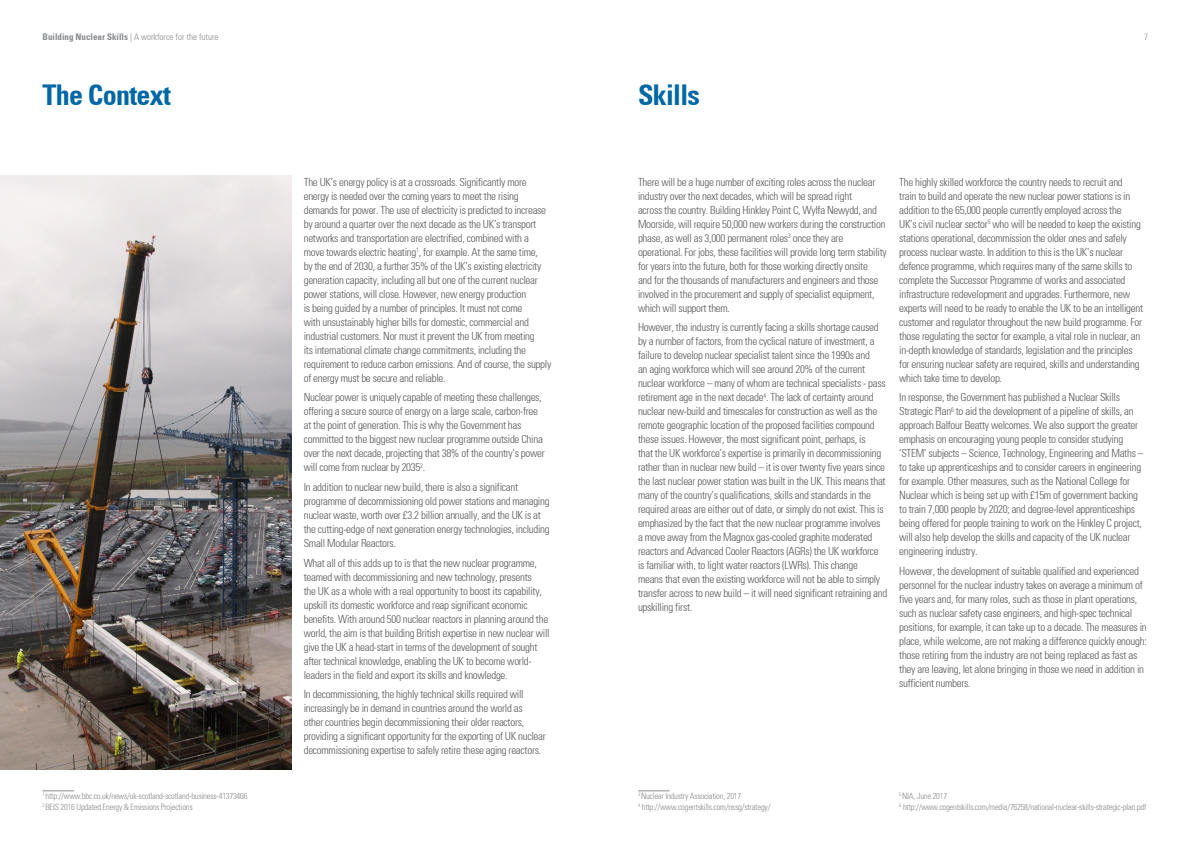
<style>
.page{position:relative;width:1191px;height:842px;background:#fff}
.page>*{position:absolute;margin:0;border:0;box-sizing:border-box;transform-origin:0 0}
.Page_title{font:700 condensed 28px "Univers";letter-spacing:-.025em;color:#0067a5}
.Body_text{font:300 condensed 11px/14px "Univers";letter-spacing:-.025em;color:#57585a}
.t1{font:300 condensed 9px "Univers";color:#87898c}
.Body_text-2{font:300 condensed 8.5px "Univers";letter-spacing:-.025em;color:#87898c}
.s1{font-weight:700}
</style>
<div class="page">
<hr style="left:43px;top:791px;width:31px;height:1px;background:#87898c">
<hr style="left:638px;top:791px;width:31px;height:1px;background:#87898c">
<img style="left:0;top:175px;width:292px;height:594px">
<p class="t1" style="left:43px;top:31px;width:177px"><span class="s1">Building Nuclear Skills</span> | A workforce for the future</p>
<p class="t1" style="left:1144px;top:31px;width:5px">7</p>
<p class="Page_title" style="left:43px;top:78px;width:130px">The Context</p>
<p class="Page_title" style="left:638px;top:78px;width:63px">Skills</p>
<p class="Body_text-2" style="left:43px;top:791px;width:206px"><sup>1</sup> http://www.bbc.co.uk/news/uk-scotland-scotland-business-41373466</p>
<p class="Body_text-2" style="left:43px;top:802px;width:152px"><sup>2</sup> BEIS 2016 Updated Energy &amp; Emissions Projections</p>
<p class="Body_text" style="left:304px;top:175px;width:249px">The UK’s energy policy is at a crossroads. Significantly more energy is needed over the coming years to meet the rising demands for power. The use of electricity is predicted to increase by around a quarter over the next decade as the UK’s transport networks and transportation are electrified, combined with a move towards electric heating<sup>1</sup>, for example. At the same time,<br>by the end of 2030, a further 35% of the UK’s existing electricity generation capacity, including all but one of the current nuclear power stations, will close. However, new energy production<br>is being guided by a number of principles. It must not come<br>with unsustainably higher bills for domestic, commercial and industrial customers. Nor must it prevent the UK from meeting<br>its international climate change commitments, including the requirement to reduce carbon emissions. And of course, the supply of energy must be secure and reliable.</p>
<p class="Body_text" style="left:304px;top:390px;width:243px">Nuclear power is uniquely capable of meeting these challenges, offering a secure source of energy on a large scale, carbon-free at the point of generation. This is why the Government has committed to the biggest new nuclear programme outside China over the next decade, projecting that 38% of the country’s power will come from nuclear by 2035<sup>2</sup>.</p>
<p class="Body_text" style="left:304px;top:480px;width:247px">In addition to nuclear new build, there is also a significant programme of decommissioning old power stations and managing nuclear waste, worth over £3.2 billion annually, and the UK is at the cutting-edge of next generation energy technologies, including Small Modular Reactors.</p>
<p class="Body_text" style="left:304px;top:556px;width:247px">What all of this adds up to is that the new nuclear programme, teamed with decommissioning and new technology, presents<br>the UK as a whole with a real opportunity to boost its capability, upskill its domestic workforce and reap significant economic benefits. With around 500 nuclear reactors in planning around the world, the aim is that building British expertise in new nuclear will give the UK a head-start in terms of the development of sought after technical knowledge, enabling the UK to become world&shy;leaders in the field and export its skills and knowledge.</p>
<p class="Body_text" style="left:304px;top:687px;width:244px">In decommissioning, the highly technical skills required will increasingly be in demand in countries around the world as<br>other countries begin decommissioning their older reactors, providing a significant opportunity for the exporting of UK nuclear decommissioning expertise to safely retire these aging reactors.</p>
<p class="Body_text" style="left:638px;top:175px;width:250px">There will be a huge number of exciting roles across the nuclear industry over the next decades, which will be spread right<br>across the country. Building Hinkley Point C, Wylfa Newydd, and Moorside, will require 50,000 new workers during the construction phase, as well as 3,000 permanent roles<sup>3</sup> once they are operational. For jobs, these facilities will provide long term stability for years into the future, both for those working directly onsite<br>and for the thousands of manufacturers and engineers and those involved in the procurement and supply of specialist equipment, which will support them.</p>
<p class="Body_text" style="left:638px;top:320px;width:251px">However, the industry is currently facing a skills shortage caused by a number of factors, from the cyclical nature of investment, a failure to develop nuclear specialist talent since the 1990s and<br>an aging workforce which will see around 20% of the current nuclear workforce – many of whom are technical specialists - pass retirement age in the next decade<sup>4</sup>. The lack of certainty around nuclear new-build and timescales for construction as well as the remote geographic location of the proposed facilities compound these issues. However, the most significant point, perhaps, is<br>that the UK workforce’s expertise is primarily in decommissioning rather than in nuclear new build – it is over twenty five years since the last nuclear power station was built in the UK. This means that many of the country’s qualifications, skills and standards in the required areas are either out of date, or simply do not exist. This is emphasized by the fact that the new nuclear programme involves a move away from the Magnox gas-cooled graphite moderated reactors and Advanced Cooler Reactors (AGRs) the UK workforce is familiar with, to light water reactors (LWRs). This change<br>means that even the existing workforce will not be able to simply transfer across to new build – it will need significant retraining and upskilling first.</p>
<p class="Body_text" style="left:899px;top:175px;width:245px">The highly skilled workforce the country needs to recruit and<br>train to build and operate the new nuclear power stations is in addition to the 65,000 people currently employed across the<br>UK’s civil nuclear sector<sup>5</sup> who will be needed to keep the existing stations operational, decommission the older ones and safely process nuclear waste. In addition to this is the UK’s nuclear defence programme, which requires many of the same skills to complete the Successor Programme of works and associated infrastructure redevelopment and upgrades. Furthermore, new experts will need to be ready to enable the UK to be an intelligent customer and regulator throughout the new build programme. For those regulating the sector for example, a vital role in nuclear, an in-depth knowledge of standards, legislation and the principles for ensuring nuclear safety are required, skills and understanding which take time to develop.</p>
<p class="Body_text" style="left:899px;top:390px;width:246px">In response, the Government has published a Nuclear Skills Strategic Plan<sup>6</sup> to aid the development of a pipeline of skills, an approach Balfour Beatty welcomes. We also support the greater emphasis on encouraging young people to consider studying ‘STEM’ subjects – Science, Technology, Engineering and Maths – to take up apprenticeships and to consider careers in engineering for example. Other measures, such as the National College for Nuclear which is being set up with £15m of government backing to train 7,000 people by 2020; and degree-level apprenticeships being offered for people training to work on the Hinkley C project, will also help develop the skills and capacity of the UK nuclear engineering industry.</p>
<p class="Body_text" style="left:899px;top:564px;width:249px">However, the development of suitable qualified and experienced personnel for the nuclear industry takes on average a minimum of five years and, for many roles, such as those in plant operations, such as nuclear safety case engineers, and high-spec technical positions, for example, it can take up to a decade. The measures in place, while welcome, are not making a difference quickly enough: those retiring from the industry are not being replaced as fast as they are leaving, let alone bringing in those we need in addition in sufficient numbers.</p>
<p class="Body_text-2" style="left:638px;top:791px;width:105px"><sup>3</sup> Nuclear Industry Association, 2017</p>
<p class="Body_text-2" style="left:638px;top:802px;width:134px"><sup>4</sup> http://www.cogentskills.com/nssg/strategy/</p>
<p class="Body_text-2" style="left:899px;top:791px;width:49px"><sup>5</sup> NIA, June 2017</p>
<p class="Body_text-2" style="left:899px;top:802px;width:249px"><sup>6</sup> http://www.cogentskills.com/media/76258/national-nuclear-skills-strategic-plan.pdf</p>
</div>
